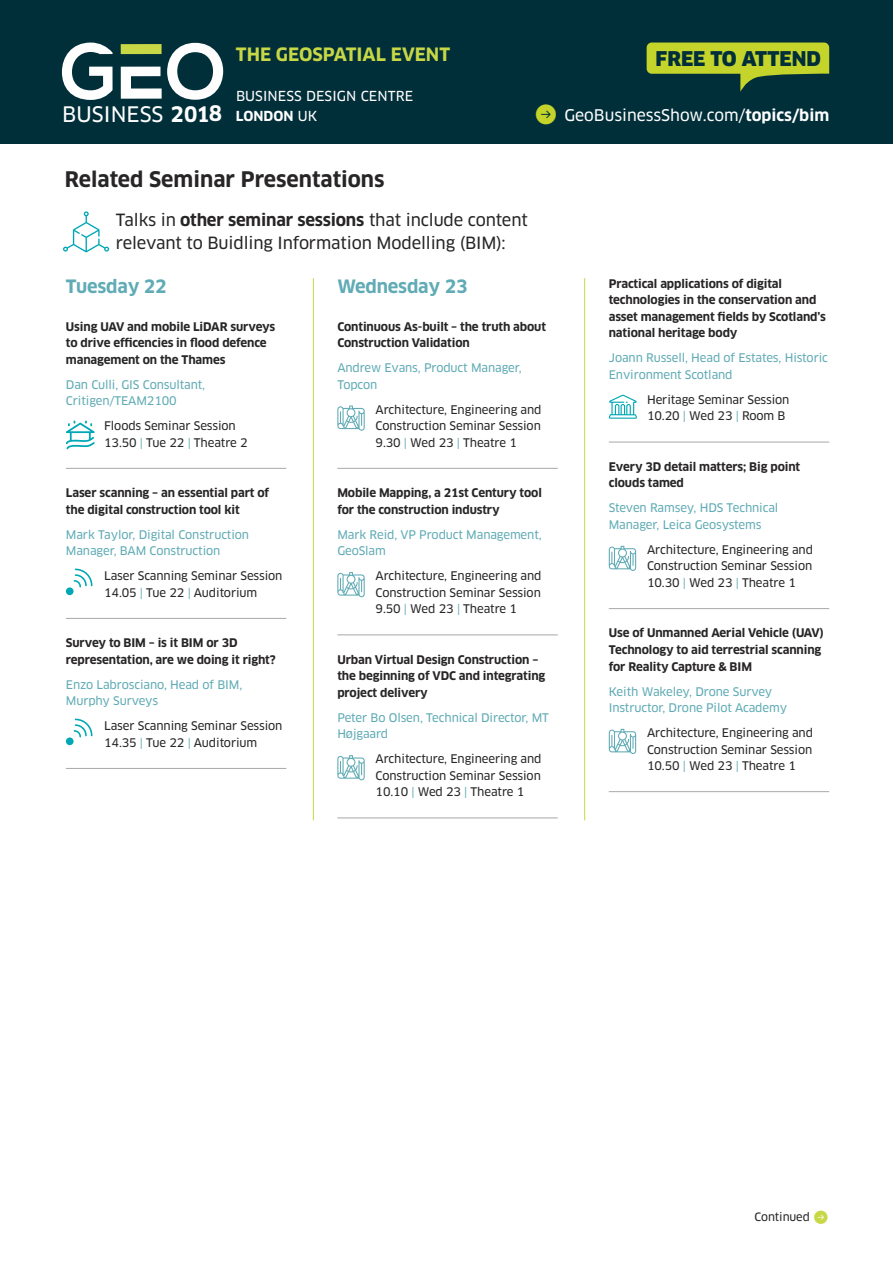
<style>
.page{position:relative;width:893px;height:1263px;background:#fff}
.page>*{position:absolute;margin:0;border:0;box-sizing:border-box;transform-origin:0 0}
.t1{font:700 21px "Clan OT";color:#272526}
.t2{font:20.85px "Clan OT News";color:#fefefe}
.t3{font:900 19.8px "Clan OT";color:#002f3a}
.t4{font:700 18px "Clan OT";letter-spacing:-.01em;color:#60abb5}
.t5{font:700 18px "Clan OT";color:#c7d745}
.t6{font:16.5px/22.5px "Clan OT News";letter-spacing:-.01em;color:#272526}
.t7{font:15.75px "Clan OT News";color:#fefefe}
.t8{font:13.5px "Clan OT News";letter-spacing:.01em;color:#fff}
.t9{font:700 13.5px "Clan OT";color:#fff}
.t10{font:700 11.7px/16.5px "Clan OT";letter-spacing:-.01em;color:#272526}
.t11{font:11.7px/16.5px "Clan OT News";letter-spacing:-.01em;color:#272526;text-align:justify}
.t12{font:11.7px/16.5px "Clan OT News";letter-spacing:-.01em;color:#60abb5}
.t13{font:11.25px "Clan OT News";letter-spacing:-.01em;color:#272526}
.s1{font-family:"Clan OT";font-weight:700}
.s2{font-family:"Clan OT News";font-weight:400}
.s3{font-size:11.25px;color:#60abb5}
</style>
<div class="page">
<div style="left:0;top:0;width:893px;height:144px;background:#002f3a"></div>
<svg style="left:62px;top:43px;width:51px;height:57px"></svg>
<svg style="left:121px;top:43px;width:102px;height:57px"></svg>
<svg style="left:647px;top:43px;width:182px;height:49px"></svg>
<hr style="left:66px;top:468px;width:220px;height:1px;background:#a8a8a8">
<hr style="left:66px;top:618px;width:220px;height:1px;background:#a8a8a8">
<hr style="left:66px;top:768px;width:220px;height:1px;background:#a8a8a8">
<hr style="left:337px;top:468px;width:221px;height:1px;background:#a8a8a8">
<hr style="left:337px;top:634px;width:221px;height:1px;background:#a8a8a8">
<hr style="left:337px;top:817px;width:221px;height:1px;background:#a8a8a8">
<hr style="left:609px;top:442px;width:220px;height:1px;background:#a8a8a8">
<hr style="left:609px;top:608px;width:220px;height:1px;background:#a8a8a8">
<hr style="left:609px;top:791px;width:220px;height:1px;background:#a8a8a8">
<svg style="left:66px;top:421px;width:29px;height:28px"></svg>
<svg style="left:74px;top:569px;width:18px;height:18px"></svg>
<div style="left:66px;top:587px;width:8px;height:8px;background:#00a8b5;border-radius:50%"></div>
<svg style="left:74px;top:719px;width:18px;height:18px"></svg>
<div style="left:66px;top:737px;width:8px;height:8px;background:#00a8b5;border-radius:50%"></div>
<svg style="left:337px;top:405px;width:28px;height:26px"></svg>
<svg style="left:337px;top:572px;width:28px;height:25px"></svg>
<svg style="left:337px;top:755px;width:28px;height:25px"></svg>
<svg style="left:609px;top:395px;width:28px;height:24px"></svg>
<svg style="left:609px;top:546px;width:27px;height:25px"></svg>
<svg style="left:609px;top:729px;width:27px;height:25px"></svg>
<hr style="left:313px;top:278px;width:1px;height:542px;background:#c7d745">
<hr style="left:584px;top:278px;width:1px;height:542px;background:#c7d745">
<svg style="left:63px;top:211px;width:46px;height:41px"></svg>
<h2 class="t2" style="left:62px;top:106px;width:161px">BUSINESS <span class="s1">2018</span></h2>
<h3 class="t5" style="left:236px;top:47px;width:216px">THE GEOSPATIAL EVENT</h3>
<p class="t8" style="left:236px;top:91px;width:179px">BUSINESS DESIGN CENTRE</p>
<p class="t9" style="left:236px;top:111px;width:83px">LONDON <span class="s2">UK</span></p>
<h3 class="t7" style="left:564px;top:109px;width:266px">GeoBusinessShow.com/<span class="s1">topics/bim</span></h3>
<h3 class="t3" style="left:656px;top:51px;width:167px">FREE TO ATTEND</h3>
<h1 class="t1" style="left:65px;top:171px;width:321px">Related Seminar Presentations</h1>
<h3 class="t6" style="left:116px;top:210px;width:413px">Talks in <span class="s1">other seminar sessions</span> that include content relevant to Buidling Information Modelling (BIM):</h3>
<h3 class="t4" style="left:66px;top:279px;width:102px">Tuesday 22</h3>
<p class="t10" style="left:66px;top:319px;width:211px">Using UAV and mobile LiDAR surveys to drive efficencies in flood defence management on the Thames</p>
<p class="t12" style="left:66px;top:377px;width:141px">Dan Culli, GIS Consultant,<br>Critigen/TEAM2100</p>
<p class="t11" style="left:104px;top:418px;width:145px">Floods Seminar Session<br>13.50 <span class="s3">|</span> Tue 22 <span class="s3">|</span> Theatre 2</p>
<p class="t10" style="left:66px;top:485px;width:205px">Laser scanning – an essential part of the digital construction tool kit</p>
<p class="t12" style="left:66px;top:527px;width:185px">Mark Taylor, Digital Construction<br>Manager, BAM Construction</p>
<p class="t11" style="left:104px;top:568px;width:180px">Laser Scanning Seminar Session<br>14.05 <span class="s3">|</span> Tue 22 <span class="s3">|</span> Auditorium</p>
<p class="t10" style="left:66px;top:635px;width:211px">Survey to BIM – is it BIM or 3D representation, are we doing it right?</p>
<p class="t12" style="left:66px;top:677px;width:178px">Enzo Labrosciano, Head of BIM,<br>Murphy Surveys</p>
<p class="t11" style="left:104px;top:718px;width:180px">Laser Scanning Seminar Session<br>14.35 <span class="s3">|</span> Tue 22 <span class="s3">|</span> Auditorium</p>
<h3 class="t4" style="left:337px;top:279px;width:132px">Wednesday 23</h3>
<p class="t10" style="left:337px;top:319px;width:210px">Continuous As-built – the truth about<br>Construction Validation</p>
<p class="t12" style="left:337px;top:360px;width:186px">Andrew Evans, Product Manager,<br>Topcon</p>
<p class="t11" style="left:376px;top:402px;width:167px">Architecture, Engineering and Construction Seminar Session 9.30 <span class="s3">|</span> Wed 23 <span class="s3">|</span> Theatre 1</p>
<p class="t10" style="left:337px;top:485px;width:206px">Mobile Mapping, a 21st Century tool for the construction industry</p>
<p class="t12" style="left:337px;top:527px;width:206px">Mark Reid, VP Product Management,<br>GeoSlam</p>
<p class="t11" style="left:376px;top:568px;width:167px">Architecture, Engineering and Construction Seminar Session 9.50 <span class="s3">|</span> Wed 23 <span class="s3">|</span> Theatre 1</p>
<p class="t10" style="left:337px;top:652px;width:210px">Urban Virtual Design Construction – the beginning of VDC and integrating project delivery</p>
<p class="t12" style="left:337px;top:710px;width:213px">Peter Bo Olsen, Technical Director, MT<br>Højgaard</p>
<p class="t11" style="left:376px;top:751px;width:167px">Architecture, Engineering and Construction Seminar Session 10.10 <span class="s3">|</span> Wed 23 <span class="s3">|</span> Theatre 1</p>
<p class="t10" style="left:609px;top:276px;width:219px">Practical applications of digital technologies in the conservation and asset management fields by Scotland’s national heritage body</p>
<p class="t12" style="left:609px;top:351px;width:221px">Joann Russell, Head of Estates, Historic<br>Environment Scotland</p>
<p class="t11" style="left:647px;top:392px;width:144px">Heritage Seminar Session<br>10.20 <span class="s3">|</span> Wed 23 <span class="s3">|</span> Room B</p>
<p class="t10" style="left:609px;top:459px;width:193px">Every 3D detail matters; Big point clouds tamed</p>
<p class="t12" style="left:609px;top:501px;width:171px">Steven Ramsey, HDS Technical<br>Manager, Leica Geosystems</p>
<p class="t11" style="left:647px;top:542px;width:167px">Architecture, Engineering and Construction Seminar Session 10.30 <span class="s3">|</span> Wed 23 <span class="s3">|</span> Theatre 1</p>
<p class="t10" style="left:609px;top:626px;width:217px">Use of Unmanned Aerial Vehicle (UAV)<br>Technology to aid terrestrial scanning for Reality Capture &amp; BIM</p>
<p class="t12" style="left:609px;top:684px;width:180px">Keith Wakeley, Drone Survey<br>Instructor, Drone Pilot Academy</p>
<p class="t11" style="left:647px;top:725px;width:167px">Architecture, Engineering and Construction Seminar Session 10.50 <span class="s3">|</span> Wed 23 <span class="s3">|</span> Theatre 1</p>
<p class="t13" style="left:755px;top:1212px;width:57px">Continued</p>
</div>
